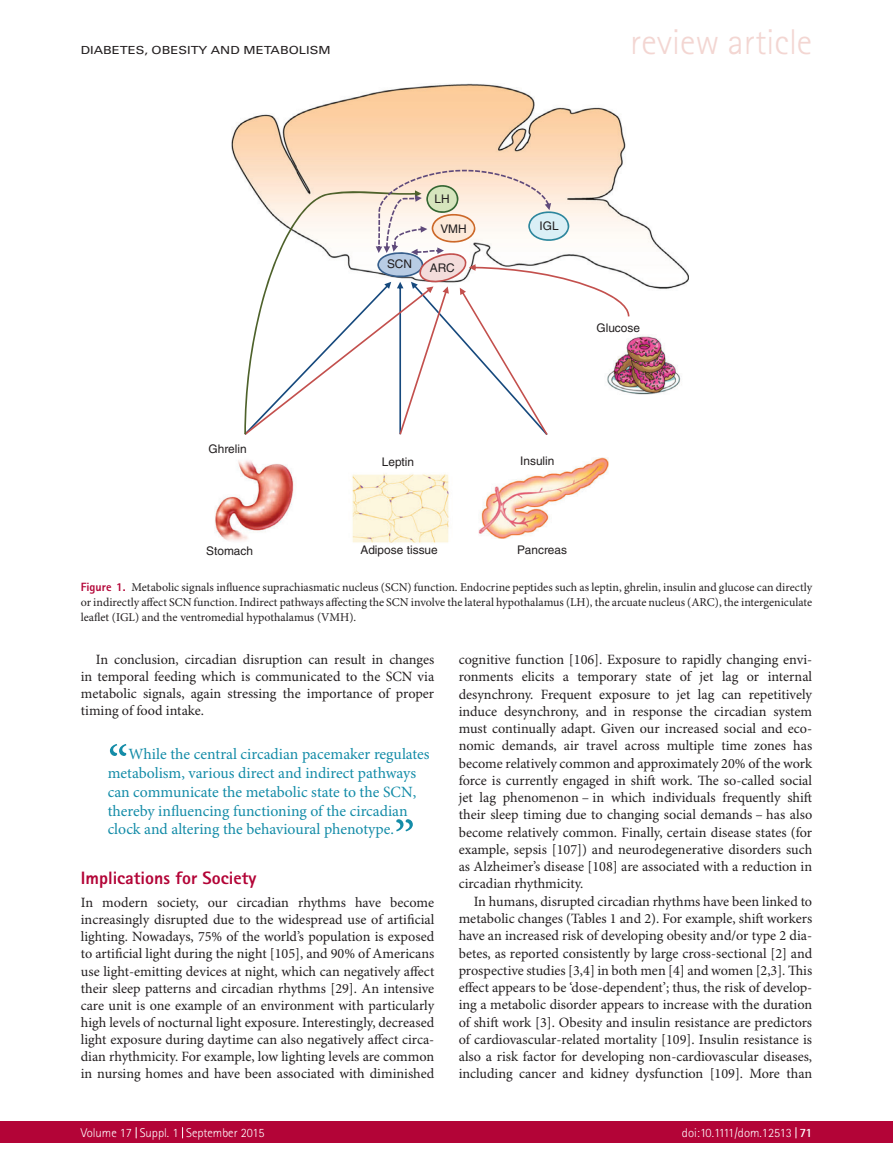
<style>
.page{position:relative;width:893px;height:1174px;background:#fff}
.page>*{position:absolute;margin:0;border:0;box-sizing:border-box;transform-origin:0 0}
.t1{font:52.35px "Minion Pro";color:#148ca8}
.t2{font:300 35.85px "Rotis Sans Serif Std";color:#f3d6d2}
.t3{font:800 18px "Rotis Sans Serif Std";color:#b30437}
.t4{font:15.75px/18.8px "Minion Pro";color:#148ca8}
.t5{font:14.25px/17.2px "Minion Pro";color:#231f20;text-align:justify}
.t6{font:300 12.75px "Rotis Sans Serif Std";color:#fff}
.t7{font:12px/15px "Minion Pro";color:#231f20;text-align:justify}
.t8{font:11.85px "Helvetica LT Std";color:#231f20}
.t9{font:11.1px "Univers LT Std";color:#231f20;scale:1.17 1}
.s1{font-family:"Rotis Sans Serif Std";font-weight:800;color:#b30437}
.s2{font-weight:700}
</style>
<div class="page">
<img style="left:215px;top:83px;width:474px;height:460px">
<img style="left:479px;top:458px;width:129px;height:80px">
<svg style="left:244px;top:170px;width:385px;height:265px"></svg>
<div style="left:204px;top:438px;width:68px;height:16px;background:#fff"></div>
<div style="left:0;top:1121px;width:893px;height:21px;background:#b30437"></div>
<p class="t9" style="left:81px;top:46px;width:215px">DIABETES, OBESITY AND METABOLISM</p>
<h2 class="t2" style="left:630px;top:29px;width:184px">review article</h2>
<p class="t8" style="left:209px;top:442px;width:40px">Ghrelin</p>
<p class="t8" style="left:206px;top:543px;width:48px">Stomach</p>
<p class="t8" style="left:387px;top:257px;width:27px">SCN</p>
<p class="t8" style="left:435px;top:192px;width:17px">LH</p>
<p class="t8" style="left:440px;top:221px;width:28px">VMH</p>
<p class="t8" style="left:540px;top:219px;width:21px">IGL</p>
<p class="t8" style="left:430px;top:260px;width:26px">ARC</p>
<p class="t8" style="left:596px;top:321px;width:45px">Glucose</p>
<p class="t8" style="left:382px;top:455px;width:34px">Leptin</p>
<p class="t8" style="left:520px;top:453px;width:36px">Insulin</p>
<p class="t8" style="left:360px;top:543px;width:79px">Adipose tissue</p>
<p class="t8" style="left:517px;top:543px;width:51px">Pancreas</p>
<p class="t7" style="left:81px;top:581px;width:733px"><span class="s1">Figure 1.</span> Metabolic signals influence suprachiasmatic nucleus (SCN) function. Endocrine peptides such as leptin, ghrelin, insulin and glucose can directly or indirectly affect SCN function. Indirect pathways affecting the SCN involve the lateral hypothalamus (LH), the arcuate nucleus (ARC), the intergeniculate leaflet (IGL) and the ventromedial hypothalamus (VMH).</p>
<p class="t5" style="left:81px;top:652px;width:355px;text-indent:15px">In conclusion, circadian disruption can result in changes in temporal feeding which is communicated to the SCN via metabolic signals, again stressing the importance of proper timing of food intake.</p>
<h1 class="t1" style="left:108px;top:743px;width:22px">“</h1>
<p class="t5" style="left:459px;top:652px;width:355px">cognitive function [106]. Exposure to rapidly changing envi&shy;ronments elicits a temporary state of jet lag or internal desynchrony. Frequent exposure to jet lag can repetitively induce desynchrony, and in response the circadian system must continually adapt. Given our increased social and eco&shy;nomic demands, air travel across multiple time zones has become relatively common and approximately 20% of the work force is currently engaged in shift work. The so-called social jet lag phenomenon – in which individuals frequently shift their sleep timing due to changing social demands – has also become relatively common. Finally, certain disease states (for example, sepsis [107]) and neurodegenerative disorders such as Alzheimer’s disease [108] are associated with a reduction in circadian rhythmicity.</p>
<p class="t5" style="left:459px;top:893px;width:355px;text-indent:15px">In humans, disrupted circadian rhythms have been linked to metabolic changes (Tables 1 and 2). For example, shift workers have an increased risk of developing obesity and/or type 2 dia&shy;betes, as reported consistently by large cross-sectional [2] and prospective studies [3,4] in both men [4] and women [2,3]. This effect appears to be ‘dose-dependent’; thus, the risk of develop&shy;ing a metabolic disorder appears to increase with the duration of shift work [3]. Obesity and insulin resistance are predictors of cardiovascular-related mortality [109]. Insulin resistance is also a risk factor for developing non-cardiovascular diseases, including cancer and kidney dysfunction [109]. More than</p>
<p class="t4" style="left:108px;top:746px;width:323px;text-indent:21px">While the central circadian pacemaker regulates metabolism, various direct and indirect pathways can communicate the metabolic state to the SCN, thereby influencing functioning of the circadian clock and altering the behavioural phenotype.</p>
<h1 class="t1" style="left:394px;top:818px;width:22px">”</h1>
<p class="t3" style="left:81px;top:871px;width:177px">Implications for Society</p>
<p class="t5" style="left:81px;top:895px;width:355px">In modern society, our circadian rhythms have become increasingly disrupted due to the widespread use of artificial lighting. Nowadays, 75% of the world’s population is exposed to artificial light during the night [105], and 90% of Americans use light-emitting devices at night, which can negatively affect their sleep patterns and circadian rhythms [29]. An intensive care unit is one example of an environment with particularly high levels of nocturnal light exposure. Interestingly, decreased light exposure during daytime can also negatively affect circa&shy;dian rhythmicity. For example, low lighting levels are common in nursing homes and have been associated with diminished</p>
<p class="t6" style="left:81px;top:1128px;width:185px">Volume 17 Suppl. 1 September 2015</p>
<p class="t6" style="left:682px;top:1128px;width:132px">doi:10.1111/dom.12513 <span class="s2">71</span></p>
</div>
